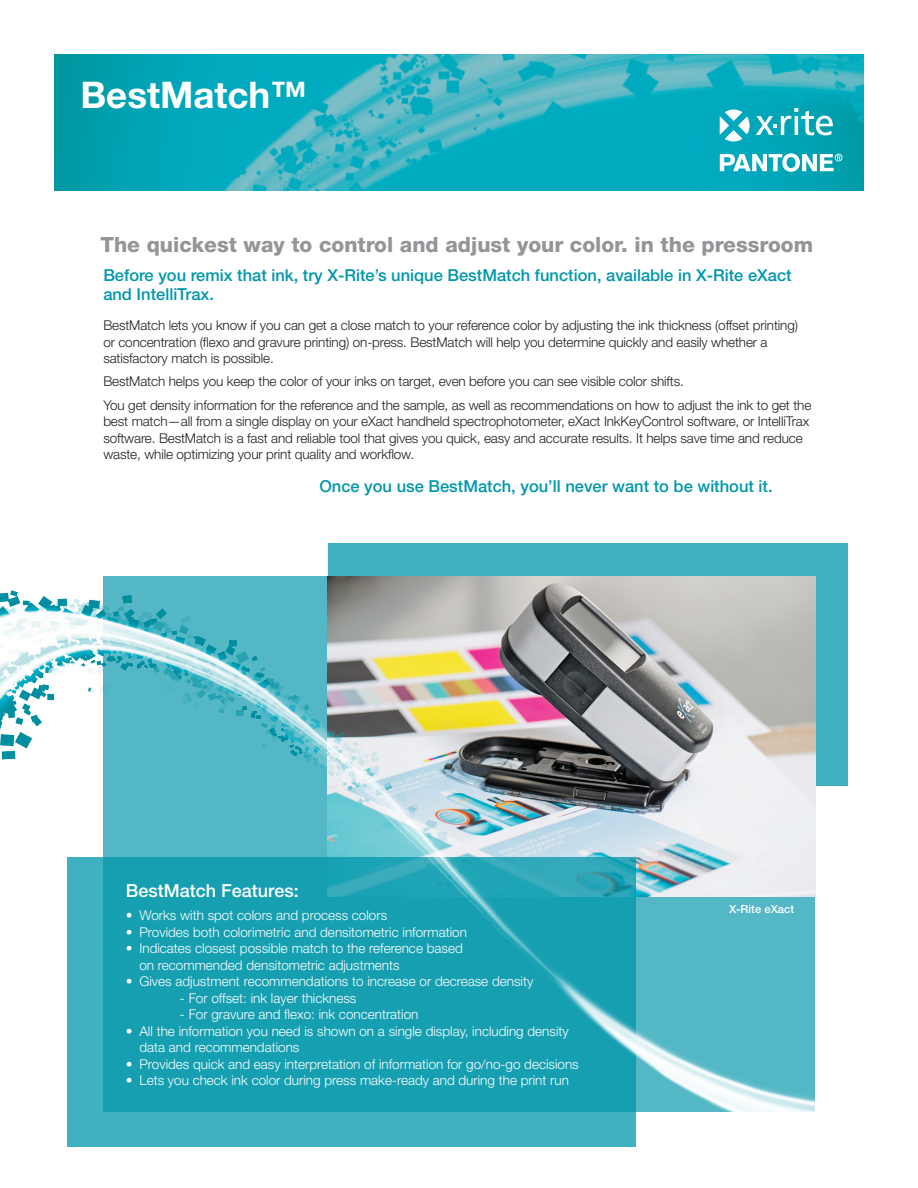
<style>
.page{position:relative;width:918px;height:1188px;background:#fff}
.page>*{position:absolute;margin:0;border:0;box-sizing:border-box;transform-origin:0 0}
.t1{font:700 36.75px "Helvetica Neue";color:#fff}
.t2{font:800 21px "Helvetica Neue";color:#939598}
.t3{font:500 18px "Helvetica Neue";color:#fff}
.t4{font:500 16.5px/19.5px "Helvetica Neue";color:#0097ab}
.t5{font:300 13.5px/16.5px "Helvetica Neue";letter-spacing:-.01em;color:#231f20}
.t6{font:300 13.5px/16.5px "Helvetica Neue";color:#fff}
.t7{font:500 11.25px "Helvetica Neue";color:#fff}
.s1{font-weight:500}
</style>
<div class="page">
<img style="left:54px;top:54px;width:810px;height:136px">
<svg style="left:720px;top:153px;width:123px;height:19px"></svg>
<svg style="left:756px;top:108px;width:77px;height:27px"></svg>
<svg style="left:720px;top:109px;width:30px;height:33px"></svg>
<div style="left:328px;top:543px;width:520px;height:242px;background:#40b1c0"></div>
<img style="left:0;top:576px;width:848px;height:567px">
<h1 class="t1" style="left:80px;top:72px;width:228px">BestMatch™</h1>
<h2 class="t2" style="left:100px;top:232px;width:714px">The quickest way to control and adjust your color. in the pressroom</h2>
<p class="t4" style="left:103px;top:265px;width:690px">Before you remix that ink, try X-Rite’s unique BestMatch function, available in X-Rite eXact and IntelliTrax.</p>
<p class="t5" style="left:103px;top:317px;width:696px">BestMatch lets you know if you can get a close match to your reference color by adjusting the ink thickness (offset printing) or concentration (flexo and gravure printing) on-press. BestMatch will help you determine quickly and easily whether a satisfactory match is possible.</p>
<p class="t5" style="left:103px;top:370px;width:710px;line-height:23.2px">BestMatch helps you keep the color of your inks on target, even before you can see visible color shifts.<br>You get density information for the reference and the sample, as well as recommendations on how to adjust the ink to get the</p>
<p class="t5" style="left:103px;top:413px;width:707px">best match—all from a single display on your eXact handheld spectrophotometer, eXact InkKeyControl software, or IntelliTrax software. BestMatch is a fast and reliable tool that gives you quick, easy and accurate results. It helps save time and reduce waste, while optimizing your print quality and workflow.</p>
<p class="t4" style="left:319px;top:476px;width:455px">Once you use BestMatch, you’ll never want to be without it.</p>
<h3 class="t3" style="left:126px;top:880px;width:174px">BestMatch Features:</h3>
<p class="t6" style="left:126px;top:907px;width:263px"><span class="s1">•</span> Works with spot colors and process colors</p>
<p class="t6" style="left:126px;top:923px;width:343px"><span class="s1">•</span> Provides both colorimetric and densitometric information</p>
<p class="t6" style="left:139px;top:940px;width:325px;text-indent:-14px"><span class="s1">•</span> Indicates closest possible match to the reference based on recommended densitometric adjustments</p>
<p class="t6" style="left:126px;top:973px;width:409px"><span class="s1">•</span> Gives adjustment recommendations to increase or decrease density</p>
<p class="t6" style="left:180px;top:989px;width:178px">- For offset: ink layer thickness</p>
<p class="t6" style="left:180px;top:1006px;width:240px">- For gravure and flexo: ink concentration</p>
<p class="t6" style="left:139px;top:1022px;width:431px;text-indent:-14px"><span class="s1">•</span> All the information you need is shown on a single display, including density data and recommendations</p>
<p class="t6" style="left:126px;top:1055px;width:454px"><span class="s1">•</span> Provides quick and easy interpretation of information for go/no-go decisions</p>
<p class="t6" style="left:126px;top:1072px;width:445px"><span class="s1">•</span> Lets you check ink color during press make-ready and during the print run</p>
<p class="t7" style="left:729px;top:903px;width:67px">X-Rite eXact</p>
</div>
